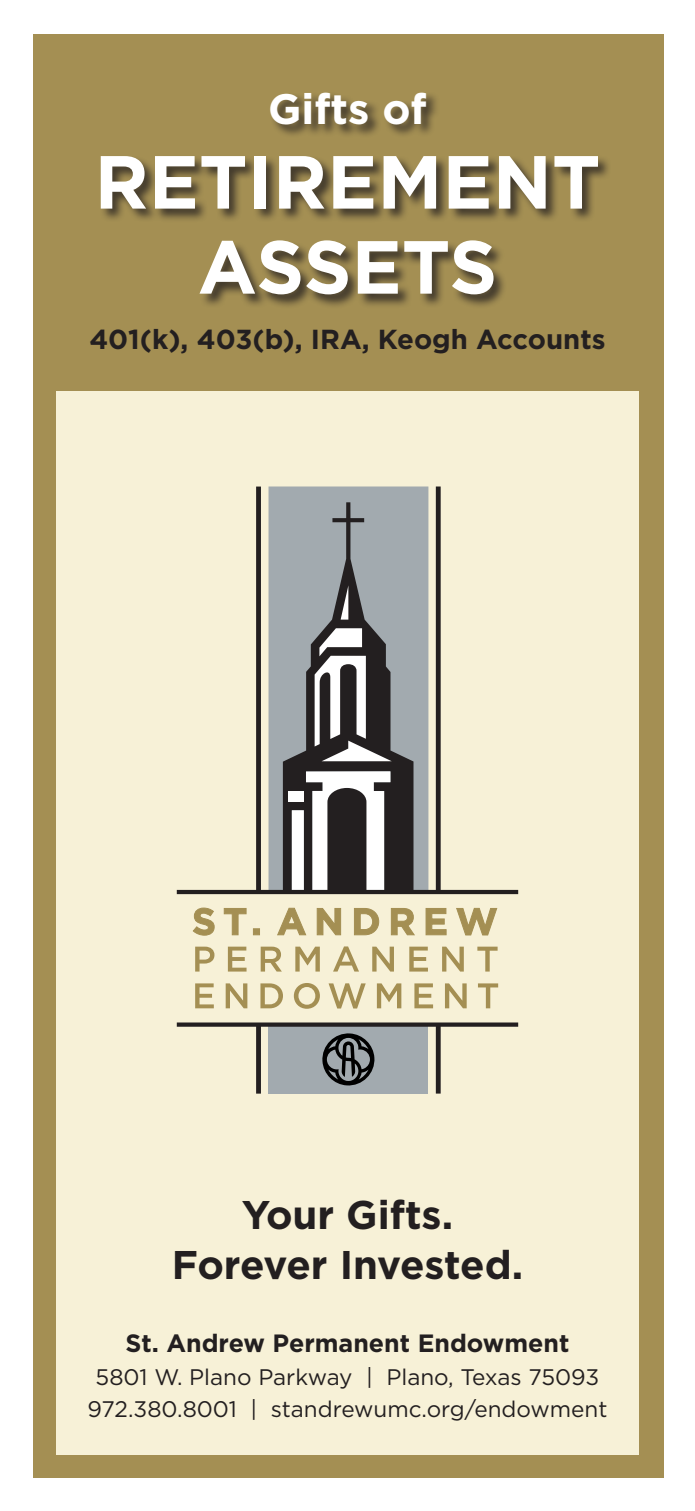
<style>
.page{position:relative;width:695px;height:1511px;background:#fff}
.page>*{position:absolute;margin:0;border:0;box-sizing:border-box;transform-origin:0 0}
.t1{font:700 75px/85px "Gotham";color:#fff;text-align:center}
.t2{font:700 42.5px "Gotham";color:#fff}
.t3{font:700 40px "Gotham";color:#231f20}
.t4{font:700 27.5px "Gotham";color:#231f20}
.t5{font:700 25px "Gotham";color:#231f20}
.t6{font:22.5px "Gotham";color:#231f20}
</style>
<div class="page">
<div style="left:34px;top:34px;width:630px;height:1442px;background:#a48f53"></div>
<div style="left:56px;top:392px;width:583px;height:1062px;background:#f7f1d7"></div>
<div style="left:100px;top:92px;width:511px;height:217px;background:#231f20;opacity:.75"></div>
<svg style="left:177px;top:486px;width:341px;height:408px"></svg>
<svg style="left:177px;top:1022px;width:341px;height:71px"></svg>
<svg style="left:193px;top:907px;width:22px;height:28px"></svg>
<svg style="left:224px;top:908px;width:22px;height:27px"></svg>
<div style="left:253px;top:928px;width:7px;height:7px;background:#a48f53;border:1px solid #a48f53"></div>
<svg style="left:277px;top:907px;width:29px;height:28px"></svg>
<svg style="left:317px;top:908px;width:24px;height:27px"></svg>
<svg style="left:354px;top:908px;width:25px;height:27px"></svg>
<svg style="left:391px;top:908px;width:24px;height:27px"></svg>
<svg style="left:425px;top:908px;width:21px;height:27px"></svg>
<svg style="left:456px;top:907px;width:41px;height:28px"></svg>
<svg style="left:195px;top:946px;width:19px;height:25px"></svg>
<svg style="left:228px;top:946px;width:18px;height:25px"></svg>
<svg style="left:261px;top:946px;width:21px;height:25px"></svg>
<svg style="left:295px;top:946px;width:25px;height:25px"></svg>
<svg style="left:333px;top:946px;width:26px;height:25px"></svg>
<svg style="left:372px;top:946px;width:22px;height:25px"></svg>
<svg style="left:409px;top:946px;width:19px;height:25px"></svg>
<svg style="left:442px;top:946px;width:22px;height:25px"></svg>
<svg style="left:477px;top:946px;width:20px;height:25px"></svg>
<svg style="left:195px;top:983px;width:19px;height:25px"></svg>
<svg style="left:226px;top:983px;width:21px;height:25px"></svg>
<svg style="left:260px;top:983px;width:23px;height:25px"></svg>
<svg style="left:294px;top:983px;width:26px;height:25px"></svg>
<svg style="left:328px;top:983px;width:38px;height:25px"></svg>
<svg style="left:377px;top:983px;width:24px;height:25px"></svg>
<svg style="left:414px;top:983px;width:19px;height:25px"></svg>
<svg style="left:445px;top:983px;width:22px;height:25px"></svg>
<svg style="left:478px;top:983px;width:20px;height:25px"></svg>
<p class="t2" style="left:268px;top:80px;width:160px">Gifts of</p>
<p class="t1" style="left:94px;top:139px;width:507px">RETIREMENT<br>ASSETS</p>
<p class="t4" style="left:89px;top:321px;width:518px">401(k), 403(b), IRA, Keogh Accounts</p>
<p class="t3" style="left:242px;top:1188px;width:213px">Your Gifts.</p>
<p class="t3" style="left:172px;top:1238px;width:353px">Forever Invested.</p>
<p class="t5" style="left:125px;top:1326px;width:445px">St. Andrew Permanent Endowment</p>
<p class="t6" style="left:96px;top:1361px;width:505px">5801 W. Plano Parkway | Plano, Texas 75093</p>
<p class="t6" style="left:87px;top:1394px;width:522px">972.380.8001 | standrewumc.org/endowment</p>
</div>
